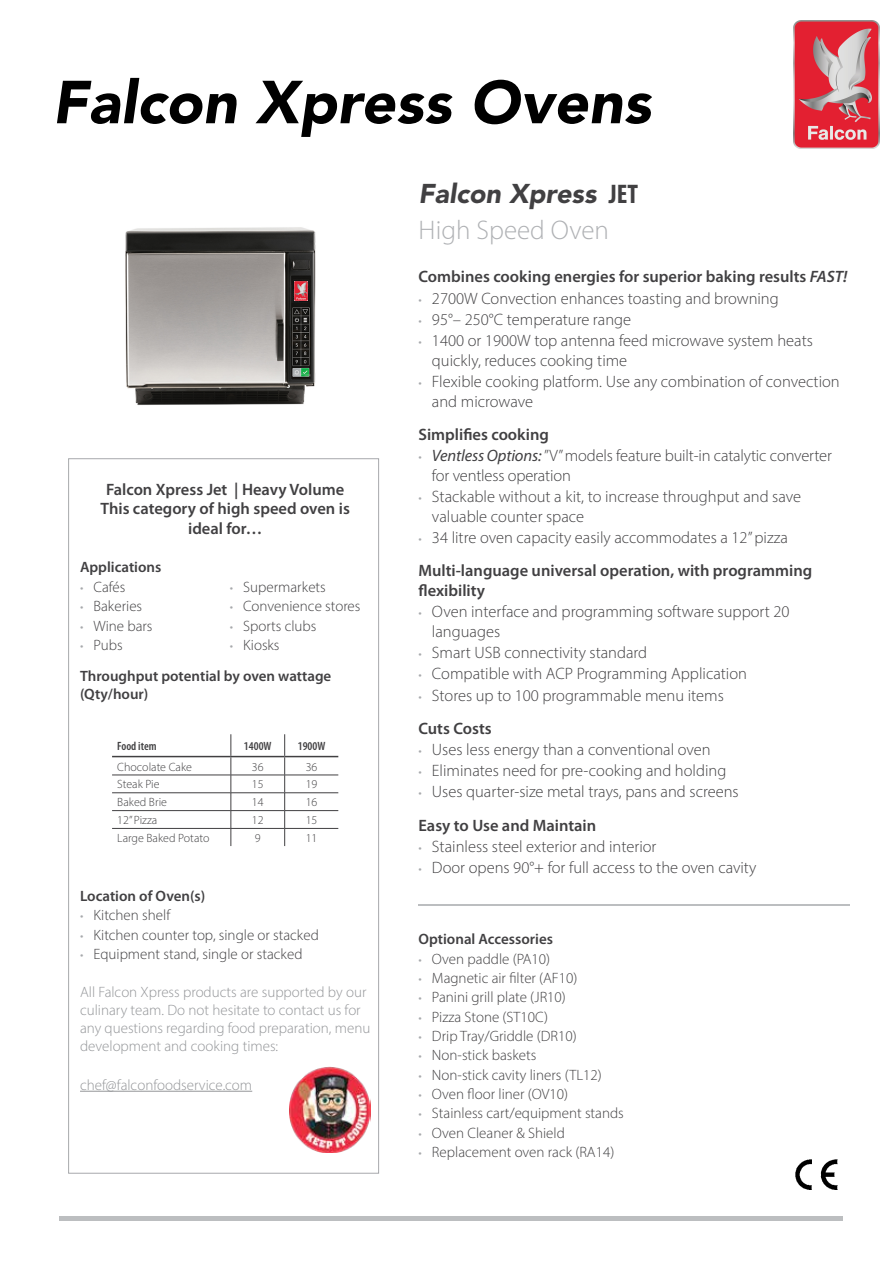
<style>
.page{position:relative;width:893px;height:1263px;background:#fff}
.page>*{position:absolute;margin:0;border:0;box-sizing:border-box;transform-origin:0 0}
.t1{font:italic 900 60px "Avenir LT Std";letter-spacing:.005em;color:#000}
.t2{font:italic 900 27px "Avenir LT Std";color:#414042}
.t3{font:300 27px "Myriad Pro";color:#afb1b4}
.t4{font:300 16.5px/19.8px "Myriad Pro";color:#414042}
.t5{font:600 16.5px/19.8px "Myriad Pro";color:#414042;text-align:center}
.t6{font:300 15px "Myriad Pro";color:#414042}
.t7{font:300 15px/18px "Myriad Pro";color:#939598}
.t8{font:600 15px/31.5px "Myriad Pro";color:#414042}
.t9{font:300 12px "Myriad Pro";color:#414042}
.t10{font:600 condensed 12px "Myriad Pro";color:#414042}
.s1{font-size:13.5px;color:#a7a9ac}
.s2{font-weight:300;font-size:13.5px;color:#a7a9ac}
.s3{font-weight:300}
.s4{font-family:"Myriad Pro";font-weight:700;font-style:normal;font-stretch:condensed}
.s5{font-style:italic}
.s6{font-weight:400;font-style:italic}
.s7{font-weight:600}
</style>
<div class="page">
<hr style="left:80px;top:1091px;width:172px;height:1px;background:#939598">
<hr style="left:112px;top:775px;width:119px;height:1px;background:#414042">
<hr style="left:231px;top:775px;width:54px;height:1px;background:#414042">
<hr style="left:285px;top:775px;width:53px;height:1px;background:#414042">
<hr style="left:112px;top:792px;width:119px;height:1px;background:#414042">
<hr style="left:231px;top:792px;width:54px;height:1px;background:#414042">
<hr style="left:285px;top:792px;width:53px;height:1px;background:#414042">
<hr style="left:112px;top:810px;width:119px;height:1px;background:#414042">
<hr style="left:231px;top:810px;width:54px;height:1px;background:#414042">
<hr style="left:285px;top:810px;width:53px;height:1px;background:#414042">
<hr style="left:112px;top:828px;width:119px;height:1px;background:#414042">
<hr style="left:231px;top:828px;width:54px;height:1px;background:#414042">
<hr style="left:285px;top:828px;width:53px;height:1px;background:#414042">
<svg style="left:231px;top:734px;width:1px;height:112px"></svg>
<svg style="left:284px;top:734px;width:1px;height:112px"></svg>
<hr style="left:112px;top:756px;width:119px;height:1px;background:#414042">
<hr style="left:231px;top:756px;width:54px;height:1px;background:#414042">
<hr style="left:285px;top:756px;width:53px;height:1px;background:#414042">
<img style="left:289px;top:1066px;width:81px;height:86px">
<img style="left:125px;top:227px;width:191px;height:178px">
<hr style="left:418px;top:904px;width:432px;height:1px;background:#bcbec0">
<hr style="left:60px;top:1217px;width:783px;height:4px;background:#bcbec0">
<img style="left:795px;top:1159px;width:43px;height:30px">
<img style="left:794px;top:21px;width:85px;height:127px">
<img style="left:294px;top:281px;width:13px;height:20px">
<h1 class="t1" style="left:52px;top:66px;width:600px">Falcon Xpress Ovens</h1>
<p class="t5" style="left:101px;top:479px;width:251px">Falcon Xpress Jet | Heavy Volume<br>This category of high speed oven is ideal for…</p>
<p class="t8" style="left:80px;top:551px;width:83px">Applications</p>
<p class="t6" style="left:80px;top:578px;width:47px"><span class="s1">•</span> Cafés</p>
<p class="t6" style="left:80px;top:597px;width:64px"><span class="s1">•</span> Bakeries</p>
<p class="t6" style="left:80px;top:616px;width:74px"><span class="s1">•</span> Wine bars</p>
<p class="t6" style="left:80px;top:636px;width:44px"><span class="s1">•</span> Pubs</p>
<p class="t6" style="left:230px;top:578px;width:98px"><span class="s1">•</span> Supermarkets</p>
<p class="t6" style="left:230px;top:597px;width:132px"><span class="s1">•</span> Convenience stores</p>
<p class="t6" style="left:230px;top:616px;width:88px"><span class="s1">•</span> Sports clubs</p>
<p class="t8" style="left:80px;top:629px;width:253px;text-indent:150px"><span class="s2">•</span> <span class="s3">Kiosks<br></span>Throughput potential by oven wattage</p>
<p class="t8" style="left:80px;top:678px;width:70px">(Qty/hour)</p>
<p class="t10" style="left:117px;top:739px;width:41px">Food item</p>
<p class="t10" style="left:244px;top:739px;width:29px">1400W</p>
<p class="t10" style="left:298px;top:739px;width:29px">1900W</p>
<p class="t9" style="left:117px;top:759px;width:76px">Chocolate Cake</p>
<p class="t9" style="left:252px;top:759px;width:13px">36</p>
<p class="t9" style="left:306px;top:759px;width:13px">36</p>
<p class="t9" style="left:117px;top:777px;width:44px">Steak Pie</p>
<p class="t9" style="left:252px;top:777px;width:13px">15</p>
<p class="t9" style="left:306px;top:777px;width:13px">19</p>
<p class="t9" style="left:117px;top:795px;width:51px">Baked Brie</p>
<p class="t9" style="left:252px;top:795px;width:13px">14</p>
<p class="t9" style="left:306px;top:795px;width:13px">16</p>
<p class="t9" style="left:117px;top:813px;width:42px">12” Pizza</p>
<p class="t9" style="left:252px;top:813px;width:13px">12</p>
<p class="t9" style="left:306px;top:813px;width:13px">15</p>
<p class="t9" style="left:117px;top:831px;width:94px">Large Baked Potato</p>
<p class="t9" style="left:255px;top:831px;width:7px">9</p>
<p class="t9" style="left:306px;top:831px;width:13px">11</p>
<p class="t8" style="left:80px;top:880px;width:127px">Location of Oven(s)</p>
<p class="t6" style="left:80px;top:906px;width:92px"><span class="s1">•</span> Kitchen shelf</p>
<p class="t6" style="left:80px;top:926px;width:240px"><span class="s1">•</span> Kitchen counter top, single or stacked</p>
<p class="t6" style="left:80px;top:945px;width:224px"><span class="s1">•</span> Equipment stand, single or stacked</p>
<p class="t7" style="left:80px;top:983px;width:292px">All Falcon Xpress products are supported by our culinary team. Do not hesitate to contact us for any questions regarding food preparation, menu development and cooking times:</p>
<p class="t7" style="left:80px;top:1075px;width:174px">chef@falconfoodservice.com</p>
<h2 class="t2" style="left:418px;top:178px;width:221px">Falcon Xpress <span class="s4">JET</span></h2>
<h2 class="t3" style="left:418px;top:214px;width:192px">High Speed Oven</h2>
<p class="t5" style="left:418px;top:267px;width:430px">Combines cooking energies for superior baking results <span class="s5">FAST!</span></p>
<p class="t4" style="left:418px;top:288px;width:362px"><span class="s1">•</span> 2700W Convection enhances toasting and browning</p>
<p class="t4" style="left:418px;top:309px;width:214px"><span class="s1">•</span> 95°– 250°C temperature range</p>
<p class="t4" style="left:432px;top:330px;width:382px;text-indent:-14px"><span class="s1">•</span> 1400 or 1900W top antenna feed microwave system heats quickly, reduces cooking time</p>
<p class="t4" style="left:432px;top:371px;width:409px;text-indent:-14px"><span class="s1">•</span> Flexible cooking platform. Use any combination of convection and microwave</p>
<p class="t5" style="left:418px;top:424px;width:132px">Simplifies cooking</p>
<p class="t4" style="left:432px;top:445px;width:401px;text-indent:-14px"><span class="s1">•</span> <span class="s6">Ventless Options:</span> ”V” models feature built-in catalytic converter for ventless operation</p>
<p class="t4" style="left:432px;top:486px;width:371px;text-indent:-14px"><span class="s1">•</span> Stackable without a kit, to increase throughput and save valuable counter space</p>
<p class="t5" style="left:418px;top:520px;width:395px;line-height:33.3px;text-align:left"><span class="s2">•</span> <span class="s3">34 litre oven capacity easily accommodates a 12” pizza<br></span>Multi-language universal operation, with programming</p>
<p class="t5" style="left:418px;top:580px;width:68px">flexibility</p>
<p class="t4" style="left:432px;top:602px;width:359px;text-indent:-14px"><span class="s1">•</span> Oven interface and programming software support 20 languages</p>
<p class="t4" style="left:418px;top:643px;width:230px"><span class="s1">•</span> Smart USB connectivity standard</p>
<p class="t4" style="left:418px;top:664px;width:330px"><span class="s1">•</span> Compatible with ACP Programming Application</p>
<p class="t4" style="left:418px;top:678px;width:307px;line-height:33.3px"><span class="s1">•</span> Stores up to 100 programmable menu items<br><span class="s7">Cuts Costs</span></p>
<p class="t4" style="left:418px;top:739px;width:294px"><span class="s1">•</span> Uses less energy than a conventional oven</p>
<p class="t4" style="left:418px;top:760px;width:309px"><span class="s1">•</span> Eliminates need for pre-cooking and holding</p>
<p class="t4" style="left:418px;top:775px;width:322px;line-height:33.3px"><span class="s1">•</span> Uses quarter-size metal trays, pans and screens<br><span class="s7">Easy to Use and Maintain</span></p>
<p class="t4" style="left:418px;top:836px;width:240px"><span class="s1">•</span> Stainless steel exterior and interior</p>
<p class="t4" style="left:418px;top:857px;width:340px"><span class="s1">•</span> Door opens 90°+ for full access to the oven cavity</p>
<p class="t8" style="left:418px;top:923px;width:136px">Optional Accessories</p>
<p class="t6" style="left:418px;top:949px;width:133px"><span class="s1">•</span> Oven paddle (PA10)</p>
<p class="t6" style="left:418px;top:969px;width:161px"><span class="s1">•</span> Magnetic air filter (AF10)</p>
<p class="t6" style="left:418px;top:988px;width:149px"><span class="s1">•</span> Panini grill plate (JR10)</p>
<p class="t6" style="left:418px;top:1008px;width:131px"><span class="s1">•</span> Pizza Stone (ST10C)</p>
<p class="t6" style="left:418px;top:1027px;width:160px"><span class="s1">•</span> Drip Tray/Griddle (DR10)</p>
<p class="t6" style="left:418px;top:1046px;width:119px"><span class="s1">•</span> Non-stick baskets</p>
<p class="t6" style="left:418px;top:1066px;width:185px"><span class="s1">•</span> Non-stick cavity liners (TL12)</p>
<p class="t6" style="left:418px;top:1085px;width:151px"><span class="s1">•</span> Oven floor liner (OV10)</p>
<p class="t6" style="left:418px;top:1104px;width:207px"><span class="s1">•</span> Stainless cart/equipment stands</p>
<p class="t6" style="left:418px;top:1124px;width:148px"><span class="s1">•</span> Oven Cleaner &amp; Shield</p>
<p class="t6" style="left:418px;top:1143px;width:197px"><span class="s1">•</span> Replacement oven rack (RA14)</p>
</div>
